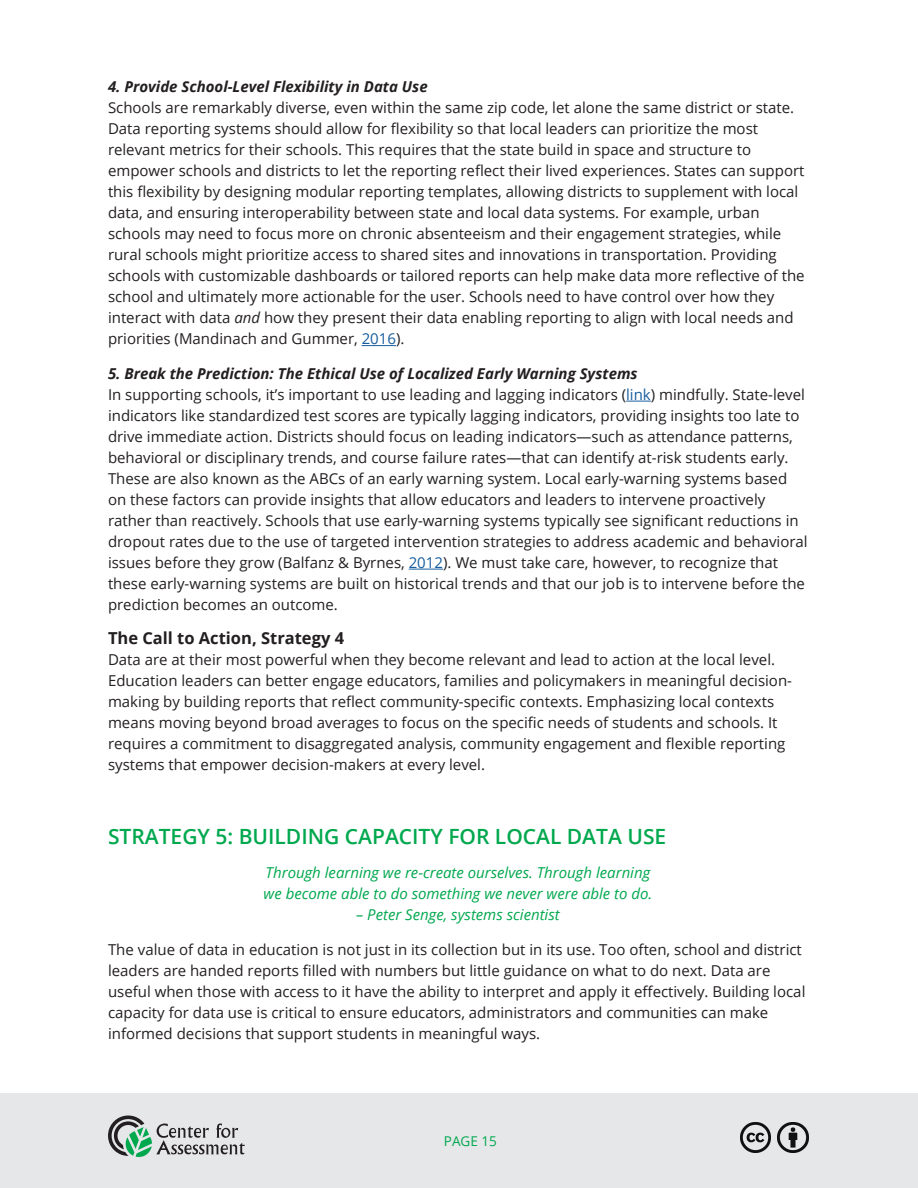
<style>
.page{position:relative;width:918px;height:1188px;background:#fff}
.page>*{position:absolute;margin:0;border:0;box-sizing:border-box;transform-origin:0 0}
.t1{font:600 21px "Open Sans";color:#00a84e}
.t2{font:700 16.5px "Open Sans";color:#231f20}
.t3{font:15px/21px "Open Sans";color:#231f20}
.t4{font:italic 15px/21px "Open Sans";color:#00a84e}
.t5{font:italic 700 15px "Open Sans";color:#231f20}
.t6{font:13.5px "Open Sans";color:#00a84e}
.s1{font-style:italic}
.s2{color:#175d9e}
.s3{font-weight:700;font-style:italic}
</style>
<div class="page">
<div style="left:0;top:1094px;width:918px;height:94px;background:#e6e7e9"></div>
<svg style="left:108px;top:1116px;width:137px;height:41px"></svg>
<img style="left:778px;top:1122px;width:30px;height:31px">
<img style="left:740px;top:1122px;width:31px;height:30px">
<hr style="left:362px;top:345px;width:34px;height:1px;background:#175d9e">
<svg style="left:626px;top:401px;width:25px;height:1px"></svg>
<hr style="left:409px;top:569px;width:34px;height:1px;background:#175d9e">
<p class="t5" style="left:108px;top:76px;width:321px">4. Provide School-Level Flexibility in Data Use</p>
<p class="t3" style="left:108px;top:97px;width:698px">Schools are remarkably diverse, even within the same zip code, let alone the same district or state.<br>Data reporting systems should allow for flexibility so that local leaders can prioritize the most relevant metrics for their schools. This requires that the state build in space and structure to empower schools and districts to let the reporting reflect their lived experiences. States can support this flexibility by designing modular reporting templates, allowing districts to supplement with local data, and ensuring interoperability between state and local data systems. For example, urban schools may need to focus more on chronic absenteeism and their engagement strategies, while rural schools might prioritize access to shared sites and innovations in transportation. Providing schools with customizable dashboards or tailored reports can help make data more reflective of the school and ultimately more actionable for the user. Schools need to have control over how they interact with data <span class="s1">and</span> how they present their data enabling reporting to align with local needs and priorities (Mandinach and Gummer, <span class="s2">2016</span>).</p>
<p class="t3" style="left:108px;top:363px;width:701px"><span class="s3">5. Break the Prediction: The Ethical Use of Localized Early Warning Systems<br></span>In supporting schools, it’s important to use leading and lagging indicators (<span class="s2">link</span>) mindfully. State-level indicators like standardized test scores are typically lagging indicators, providing insights too late to drive immediate action. Districts should focus on leading indicators—such as attendance patterns, behavioral or disciplinary trends, and course failure rates—that can identify at-risk students early.<br>These are also known as the ABCs of an early warning system. Local early-warning systems based on these factors can provide insights that allow educators and leaders to intervene proactively rather than reactively. Schools that use early-warning systems typically see significant reductions in dropout rates due to the use of targeted intervention strategies to address academic and behavioral issues before they grow (Balfanz &amp; Byrnes, <span class="s2">2012</span>). We must take care, however, to recognize that these early-warning systems are built on historical trends and that our job is to intervene before the prediction becomes an outcome.</p>
<p class="t2" style="left:108px;top:627px;width:238px">The Call to Action, Strategy 4</p>
<p class="t3" style="left:108px;top:649px;width:686px">Data are at their most powerful when they become relevant and lead to action at the local level.<br>Education leaders can better engage educators, families and policymakers in meaningful decision&shy;making by building reports that reflect community-specific contexts. Emphasizing local contexts means moving beyond broad averages to focus on the specific needs of students and schools. It requires a commitment to disaggregated analysis, community engagement and flexible reporting systems that empower decision-makers at every level.</p>
<h1 class="t1" style="left:108px;top:822px;width:560px">STRATEGY 5: BUILDING CAPACITY FOR LOCAL DATA USE</h1>
<p class="t4" style="left:264px;top:862px;width:390px">Through learning we re-create ourselves. Through learning we become able to do something we never were able to do.</p>
<p class="t4" style="left:356px;top:904px;width:205px">– Peter Senge, systems scientist</p>
<p class="t3" style="left:108px;top:938px;width:699px">The value of data in education is not just in its collection but in its use. Too often, school and district leaders are handed reports filled with numbers but little guidance on what to do next. Data are useful when those with access to it have the ability to interpret and apply it effectively. Building local capacity for data use is critical to ensure educators, administrators and communities can make informed decisions that support students in meaningful ways.</p>
<p class="t6" style="left:444px;top:1132px;width:54px">PAGE 15</p>
</div>
